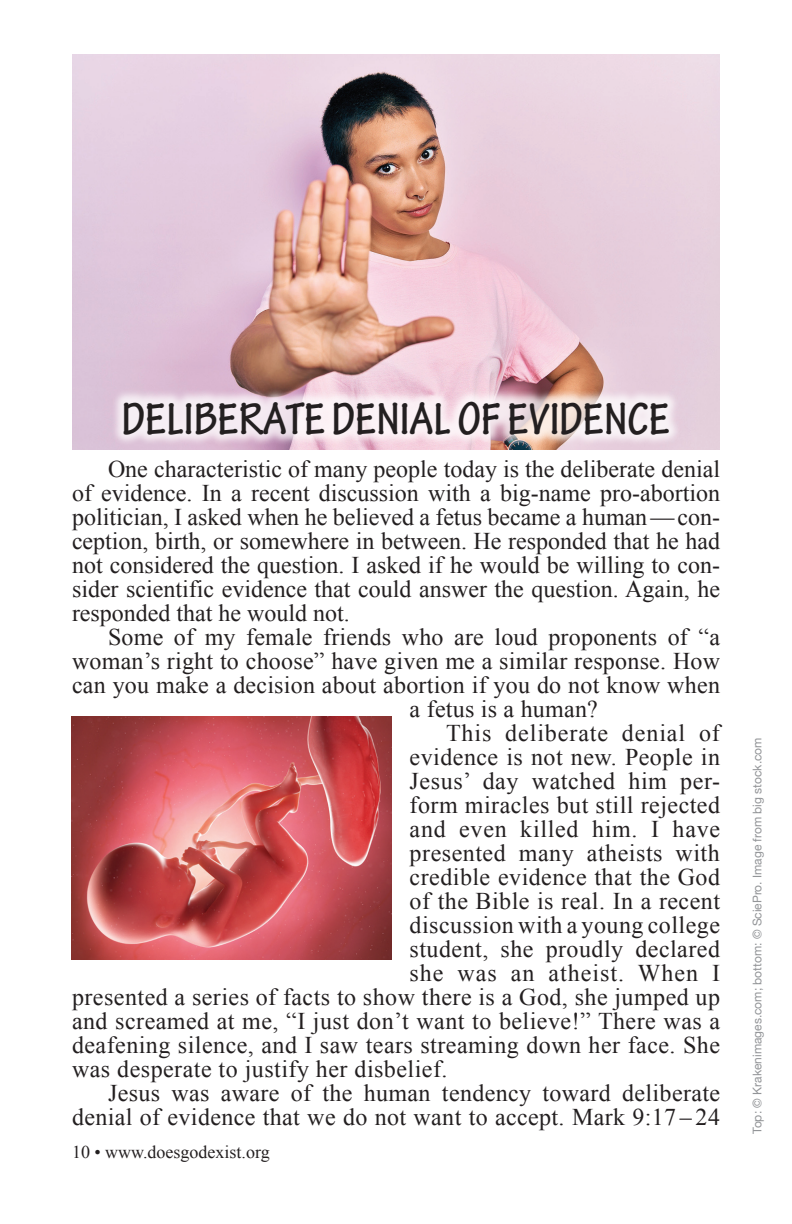
<style>
.page{position:relative;width:792px;height:1224px;background:#fff}
.page>*{position:absolute;margin:0;border:0;box-sizing:border-box;transform-origin:0 0}
.Body_Copy{font:700 condensed 48px "Tekton Pro";color:#231f20}
.Body_Copy-2{font:24px/24px "Times New Roman";letter-spacing:.02em;color:#231f20;text-align:justify}
.Body_Copy-3{font:24px "Times New Roman";letter-spacing:.04em;color:#231f20}
.t1{font:18px "Times New Roman";color:#231f20}
.Body_Copy-4{font:12px "Helvetica Neue";color:#939598}
</style>
<div class="page">
<img style="left:72px;top:54px;width:648px;height:395px">
<div style="left:111px;top:388px;width:571px;height:59px;background:#fff;opacity:.75"></div>
<img style="left:72px;top:717px;width:320px;height:242px">
<p class="Body_Copy" style="left:122px;top:391px;width:550px">DELIBERATE DENIAL OF EVIDENCE</p>
<p class="Body_Copy-2" style="left:72px;top:457px;width:650px;text-indent:36px">One characteristic of many people today is the deliberate denial of evidence. In a recent discussion with a big-name pro-abortion politician, I asked when he believed a fetus became a human—con&shy;ception, birth, or somewhere in between. He responded that he had not considered the question. I asked if he would be willing to con&shy;sider scientific evidence that could answer the question. Again, he responded that he would not.</p>
<p class="Body_Copy-2" style="left:108px;top:625px;width:614px">Some of my female friends who are loud proponents of “a</p>
<p class="Body_Copy-2" style="left:72px;top:649px;width:650px">woman’s right to choose” have given me a similar response. How</p>
<p class="Body_Copy-2" style="left:72px;top:673px;width:650px">can you make a decision about abortion if you do not know when</p>
<p class="Body_Copy-2" style="left:410px;top:697px;width:190px">a fetus is a human?</p>
<p class="Body_Copy-3" style="left:446px;top:717px;width:275px">This deliberate denial of</p>
<p class="Body_Copy-2" style="left:410px;top:745px;width:312px">evidence is not new. People in</p>
<p class="Body_Copy-2" style="left:410px;top:769px;width:312px">Jesus’ day watched him per-</p>
<p class="Body_Copy-2" style="left:410px;top:793px;width:312px">form miracles but still rejected</p>
<p class="Body_Copy-2" style="left:410px;top:817px;width:312px">and even killed him. I have</p>
<p class="Body_Copy-2" style="left:410px;top:841px;width:312px">presented many atheists with</p>
<p class="Body_Copy-2" style="left:410px;top:865px;width:312px">credible evidence that the God</p>
<p class="Body_Copy-2" style="left:410px;top:889px;width:312px">of the Bible is real. In a recent</p>
<p class="Body_Copy-2" style="left:410px;top:913px;width:312px">discussion with a young college</p>
<p class="Body_Copy-2" style="left:410px;top:937px;width:312px">student, she proudly declared</p>
<p class="Body_Copy-3" style="left:410px;top:957px;width:312px">she was an atheist. When I</p>
<p class="Body_Copy-2" style="left:72px;top:985px;width:650px">presented a series of facts to show there is a God, she jumped up</p>
<p class="Body_Copy-2" style="left:72px;top:1009px;width:650px">and screamed at me, “I just don’t want to believe!” There was a</p>
<p class="Body_Copy-2" style="left:72px;top:1033px;width:650px">deafening silence, and I saw tears streaming down her face. She</p>
<p class="Body_Copy-2" style="left:72px;top:1057px;width:377px">was desperate to justify her disbelief.</p>
<p class="Body_Copy-2" style="left:72px;top:1081px;width:650px;text-align:right">Jesus was aware of the human tendency toward deliberate denial of evidence that we do not want to accept. Mark 9:17 – 24</p>
<p class="t1" style="left:72px;top:1140px;width:199px">10 • www.doesgodexist.org</p>
<p class="Body_Copy-4" style="left:749px;top:1134px;width:398px;rotate:-90deg">Top: © Krakenimages.com; bottom: © SciePro. Image from big stock.com</p>
</div>
